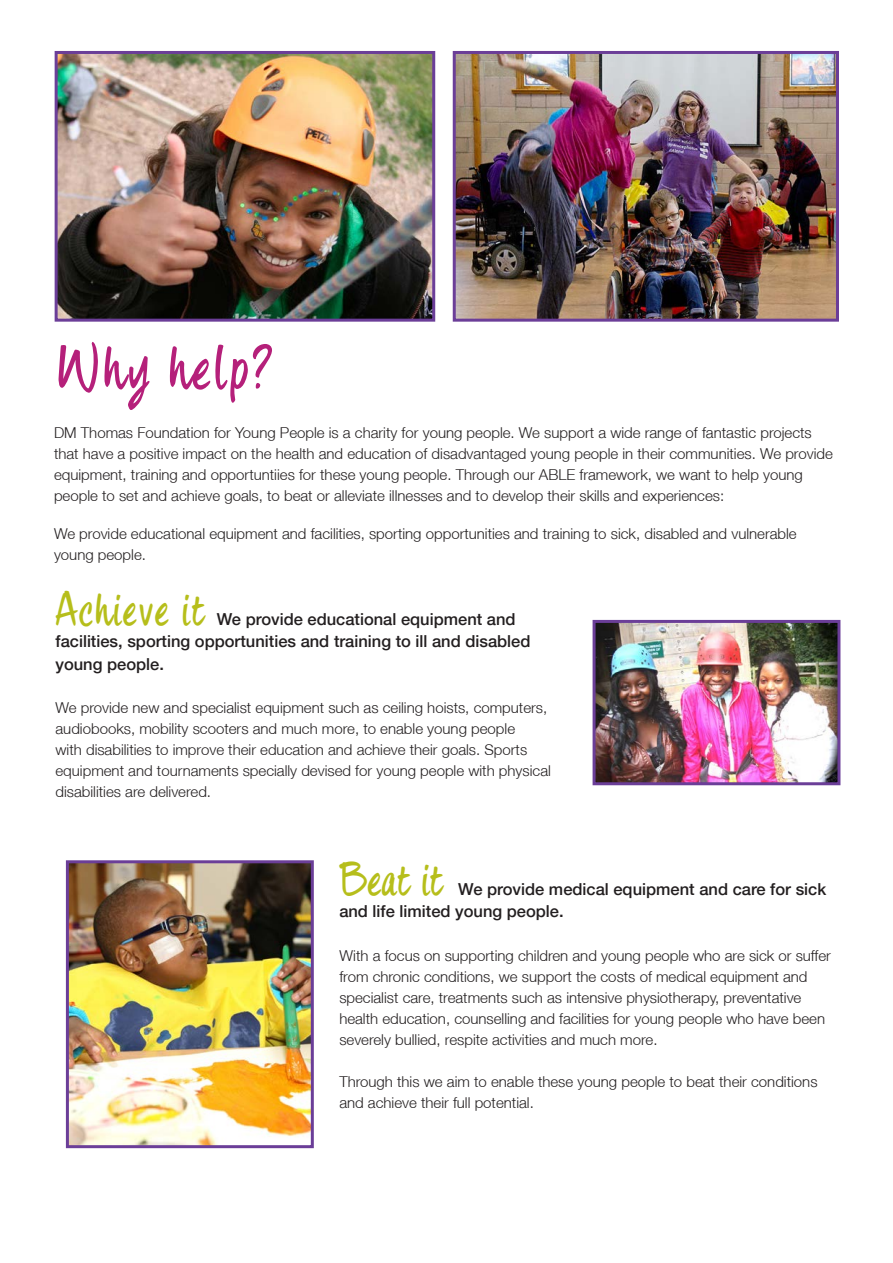
<style>
.page{position:relative;width:893px;height:1263px;background:#fff}
.page>*{position:absolute;margin:0;border:0;box-sizing:border-box;transform-origin:0 0}
.ABLE{font:60px "four Hand";letter-spacing:.025em;color:#b5207a}
.Large_body_text{font:45px "four Hand";letter-spacing:.025em;color:#b6be1b}
.Large_body_text-2{font:500 16.5px/22.5px "Helvetica Neue LT";color:#231f20}
.Body_text{font:300 15px/21px "Helvetica Neue LT";color:#231f20}
.Large_body_text-3{font:300 15px/21px "Helvetica Neue LT";color:#231f20}
</style>
<div class="page">
<img style="left:59px;top:55px;width:372px;height:263px">
<div style="left:55px;top:51px;width:380px;height:271px;border:3px solid #6b3e98"></div>
<img style="left:457px;top:55px;width:378px;height:263px">
<div style="left:453px;top:51px;width:386px;height:271px;border:3px solid #6b3e98"></div>
<img style="left:597px;top:624px;width:239px;height:157px">
<div style="left:593px;top:620px;width:247px;height:165px;border:3px solid #6b3e98"></div>
<img style="left:70px;top:864px;width:240px;height:280px">
<div style="left:66px;top:860px;width:248px;height:288px;border:3px solid #6b3e98"></div>
<p class="ABLE" style="left:56px;top:333px;width:219px">Why help?</p>
<p class="Body_text" style="left:54px;top:421px;width:780px">DM Thomas Foundation for Young People is a charity for young people. We support a wide range of fantastic projects that have a positive impact on the health and education of disadvantaged young people in their communities. We provide equipment, training and opportuntiies for these young people. Through our ABLE framework, we want to help young people to set and achieve goals, to beat or alleviate illnesses and to develop their skills and experiences:</p>
<p class="Body_text" style="left:54px;top:522px;width:744px">We provide educational equipment and facilities, sporting opportunities and training to sick, disabled and vulnerable young people.</p>
<p class="Large_body_text" style="left:56px;top:583px;width:150px">Achieve it</p>
<p class="Large_body_text-2" style="left:55px;top:607px;width:477px;text-indent:161px">We provide educational equipment and facilities, sporting opportunities and training to ill and disabled young people.</p>
<p class="Body_text" style="left:56px;top:697px;width:497px">We provide new and specialist equipment such as ceiling hoists, computers, audiobooks, mobility scooters and much more, to enable young people<br>with disabilities to improve their education and achieve their goals. Sports equipment and tournaments specially devised for young people with physical disabilities are delivered.</p>
<p class="Large_body_text" style="left:339px;top:853px;width:105px">Beat it</p>
<p class="Large_body_text-2" style="left:339px;top:877px;width:488px;text-indent:119px">We provide medical equipment and care for sick and life limited young people.</p>
<p class="Large_body_text-3" style="left:339px;top:944px;width:493px">With a focus on supporting children and young people who are sick or suffer from chronic conditions, we support the costs of medical equipment and specialist care, treatments such as intensive physiotherapy, preventative health education, counselling and facilities for young people who have been severely bullied, respite activities and much more.</p>
<p class="Body_text" style="left:339px;top:1070px;width:480px">Through this we aim to enable these young people to beat their conditions and achieve their full potential.</p>
</div>
